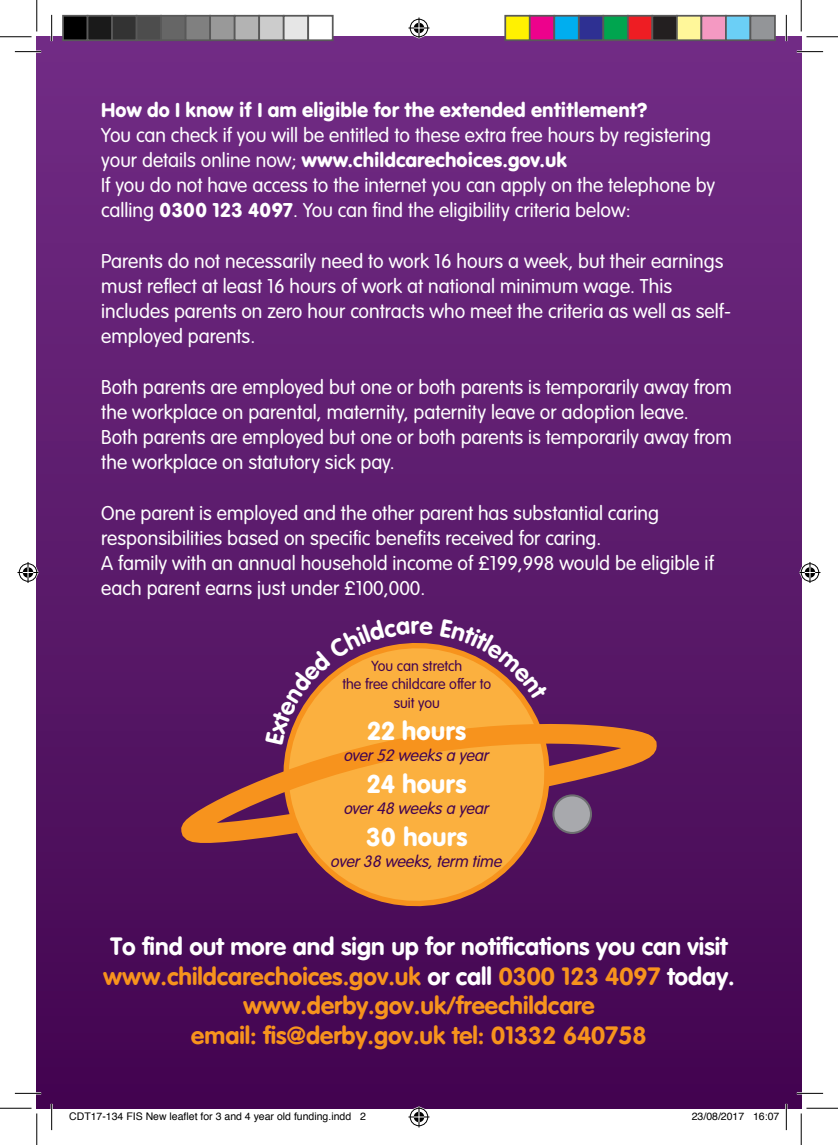
<style>
.page{position:relative;width:838px;height:1145px;background:#fff}
.page>*{position:absolute;margin:0;border:0;box-sizing:border-box;transform-origin:0 0}
.t1{font:26.95px "VAG Rundschrift D";color:#fff}
.t2{font:24.5px "VAG Rounded Bold";color:#f7931d}
.t3{font:24.5px "VAG Rounded Bold";color:#fff}
.t4{font:300 21px/25.2px "VAG Rundschrift D";color:#fff}
.t5{font:21px "VAG Rundschrift D";color:#fff}
.t6{font:italic 300 17.32px "VAG Rundschrift D";color:#420350}
.t7{font:300 15.4px/18.6px "VAG Rundschrift D";color:#420350;text-align:center}
.t8{font:10.5px "Helvetica";color:#000}
.s1{font-weight:400}
.s2{color:#fff}
</style>
<div class="page">
<div style="left:37px;top:37px;width:764px;height:1071px;background:linear-gradient(to bottom,#722d85,#430550)"></div>
<svg style="left:269px;top:628px;width:288px;height:293px;background:#9c564c"></svg>
<svg style="left:167px;top:700px;width:497px;height:140px;background:#b86c44"></svg>
<div style="left:553px;top:795px;width:38px;height:38px;background:#a8a9ad;border-radius:50%"></div>
<div style="left:552px;top:794px;width:40px;height:40px;border:2px solid #6c6d70;border-radius:50%"></div>
<hr style="left:15px;top:51px;width:26px;height:2px;background:#fff">
<hr style="left:796px;top:51px;width:27px;height:2px;background:#fff">
<hr style="left:15px;top:1092px;width:26px;height:2px;background:#fff">
<hr style="left:796px;top:1092px;width:27px;height:2px;background:#fff">
<hr style="left:51px;top:15px;width:2px;height:26px;background:#fff">
<hr style="left:51px;top:1104px;width:2px;height:26px;background:#fff">
<hr style="left:785px;top:15px;width:2px;height:26px;background:#fff">
<hr style="left:785px;top:1104px;width:2px;height:26px;background:#fff">
<svg style="left:15px;top:51px;width:26px;height:1px"></svg>
<svg style="left:796px;top:51px;width:27px;height:1px"></svg>
<svg style="left:15px;top:1093px;width:26px;height:1px"></svg>
<svg style="left:796px;top:1093px;width:27px;height:1px"></svg>
<svg style="left:51px;top:15px;width:1px;height:26px"></svg>
<svg style="left:51px;top:1104px;width:1px;height:26px"></svg>
<svg style="left:786px;top:15px;width:1px;height:26px"></svg>
<svg style="left:786px;top:1104px;width:1px;height:26px"></svg>
<hr style="left:0;top:36px;width:32px;height:1px;background:#000">
<hr style="left:806px;top:36px;width:31px;height:1px;background:#000">
<hr style="left:0;top:1108px;width:32px;height:1px;background:#000">
<hr style="left:806px;top:1108px;width:31px;height:1px;background:#000">
<hr style="left:36px;top:0;width:1px;height:31px;background:#000">
<hr style="left:36px;top:1113px;width:1px;height:32px;background:#000">
<hr style="left:800px;top:0;width:1px;height:31px;background:#000">
<hr style="left:800px;top:1113px;width:1px;height:32px;background:#000">
<svg style="left:408px;top:18px;width:21px;height:21px"></svg>
<svg style="left:408px;top:1106px;width:21px;height:21px"></svg>
<svg style="left:18px;top:562px;width:21px;height:21px"></svg>
<svg style="left:799px;top:562px;width:21px;height:21px"></svg>
<div style="left:63px;top:16px;width:25px;height:24px;background:#000"></div>
<div style="left:62px;top:15px;width:26px;height:26px;border:2px solid #595959"></div>
<div style="left:88px;top:16px;width:24px;height:24px;background:#1a1a1a"></div>
<div style="left:87px;top:15px;width:26px;height:26px;border:2px solid #595959"></div>
<div style="left:112px;top:16px;width:25px;height:24px;background:#333"></div>
<div style="left:111px;top:15px;width:26px;height:26px;border:2px solid #595959"></div>
<div style="left:137px;top:16px;width:24px;height:24px;background:#4d4d4d"></div>
<div style="left:136px;top:15px;width:26px;height:26px;border:2px solid #595959"></div>
<div style="left:161px;top:16px;width:25px;height:24px;background:#666"></div>
<div style="left:160px;top:15px;width:26px;height:26px;border:2px solid #595959"></div>
<div style="left:186px;top:16px;width:24px;height:24px;background:#808080"></div>
<div style="left:185px;top:15px;width:26px;height:26px;border:2px solid #595959"></div>
<div style="left:210px;top:16px;width:25px;height:24px;background:#999"></div>
<div style="left:209px;top:15px;width:26px;height:26px;border:2px solid #595959"></div>
<div style="left:235px;top:16px;width:24px;height:24px;background:#b3b3b3"></div>
<div style="left:234px;top:15px;width:26px;height:26px;border:2px solid #595959"></div>
<div style="left:259px;top:16px;width:25px;height:24px;background:#ccc"></div>
<div style="left:258px;top:15px;width:26px;height:26px;border:2px solid #595959"></div>
<div style="left:284px;top:16px;width:24px;height:24px;background:#e6e6e6"></div>
<div style="left:283px;top:15px;width:26px;height:26px;border:2px solid #595959"></div>
<div style="left:308px;top:16px;width:25px;height:24px;background:#fff"></div>
<div style="left:307px;top:15px;width:26px;height:26px;border:2px solid #595959"></div>
<div style="left:505px;top:16px;width:24px;height:24px;background:#fff101"></div>
<div style="left:504px;top:15px;width:26px;height:26px;border:2px solid #595959"></div>
<div style="left:529px;top:16px;width:25px;height:24px;background:#ed028c"></div>
<div style="left:529px;top:15px;width:26px;height:26px;border:2px solid #595959"></div>
<div style="left:554px;top:16px;width:24px;height:24px;background:#00aeef"></div>
<div style="left:553px;top:15px;width:26px;height:26px;border:2px solid #595959"></div>
<div style="left:578px;top:16px;width:25px;height:24px;background:#2e3092"></div>
<div style="left:578px;top:15px;width:26px;height:26px;border:2px solid #595959"></div>
<div style="left:603px;top:16px;width:24px;height:24px;background:#00a54f"></div>
<div style="left:602px;top:15px;width:26px;height:26px;border:2px solid #595959"></div>
<div style="left:627px;top:16px;width:25px;height:24px;background:#ee1d23"></div>
<div style="left:627px;top:15px;width:26px;height:26px;border:2px solid #595959"></div>
<div style="left:652px;top:16px;width:24px;height:24px;background:#231f20"></div>
<div style="left:651px;top:15px;width:26px;height:26px;border:2px solid #595959"></div>
<div style="left:676px;top:16px;width:25px;height:24px;background:#fff79a"></div>
<div style="left:676px;top:15px;width:26px;height:26px;border:2px solid #595959"></div>
<div style="left:701px;top:16px;width:24px;height:24px;background:#f499c2"></div>
<div style="left:700px;top:15px;width:26px;height:26px;border:2px solid #595959"></div>
<div style="left:725px;top:16px;width:25px;height:24px;background:#6bcff6"></div>
<div style="left:725px;top:15px;width:26px;height:26px;border:2px solid #595959"></div>
<div style="left:750px;top:16px;width:24px;height:24px;background:#939598"></div>
<div style="left:749px;top:15px;width:26px;height:26px;border:2px solid #595959"></div>
<svg style="left:265px;top:620px;width:168px;height:125px;background:#b0684e"></svg>
<svg style="left:439px;top:619px;width:109px;height:82px;background:#924c56"></svg>
<p class="t5" style="left:101px;top:97px;width:547px">How do I know if I am eligible for the extended entitlement?</p>
<p class="t4" style="left:101px;top:123px;width:611px">You can check if you will be entitled to these extra free hours by registering your details online now; <span class="s1">www.childcarechoices.gov.uk</span></p>
<p class="t4" style="left:101px;top:173px;width:615px">If you do not have access to the internet you can apply on the telephone by calling <span class="s1">0300 123 4097</span>. You can find the eligibility criteria below:</p>
<p class="t4" style="left:101px;top:249px;width:631px">Parents do not necessarily need to work 16 hours a week, but their earnings must reflect at least 16 hours of work at national minimum wage. This includes parents on zero hour contracts who meet the criteria as well as self&shy;employed parents.</p>
<p class="t4" style="left:101px;top:375px;width:632px">Both parents are employed but one or both parents is temporarily away from the workplace on parental, maternity, paternity leave or adoption leave.</p>
<p class="t4" style="left:101px;top:425px;width:632px">Both parents are employed but one or both parents is temporarily away from the workplace on statutory sick pay.</p>
<p class="t4" style="left:101px;top:501px;width:559px">One parent is employed and the other parent has substantial caring responsibilities based on specific benefits received for caring.</p>
<p class="t4" style="left:101px;top:551px;width:614px">A family with an annual household income of £199,998 would be eligible if each parent earns just under £100,000.</p>
<p class="t7" style="left:342px;top:657px;width:150px">You can stretch<br>the free childcare offer to suit you</p>
<p class="t1" style="left:367px;top:715px;width:101px">22 hours</p>
<p class="t6" style="left:344px;top:743px;width:146px">over 52 weeks a year</p>
<p class="t1" style="left:367px;top:768px;width:101px">24 hours</p>
<p class="t6" style="left:344px;top:796px;width:146px">over 48 weeks a year</p>
<p class="t1" style="left:365px;top:821px;width:104px">30 hours</p>
<p class="t6" style="left:331px;top:850px;width:173px">over 38 weeks, term time</p>
<p class="t3" style="left:110px;top:932px;width:618px">To find out more and sign up for notifications you can visit</p>
<p class="t2" style="left:103px;top:962px;width:633px">www.childcarechoices.gov.uk <span class="s2">or call</span> 0300 123 4097 <span class="s2">today.</span></p>
<p class="t2" style="left:243px;top:991px;width:353px">www.derby.gov.uk/freechildcare</p>
<p class="t2" style="left:191px;top:1020px;width:456px">email: fis@derby.gov.uk tel: 01332 640758</p>
<p class="t8" style="left:69px;top:1108px;width:298px">CDT17-134 FIS New leaflet for 3 and 4 year old funding.indd 2</p>
<p class="t8" style="left:691px;top:1108px;width:89px">23/08/2017 16:07</p>
</div>
